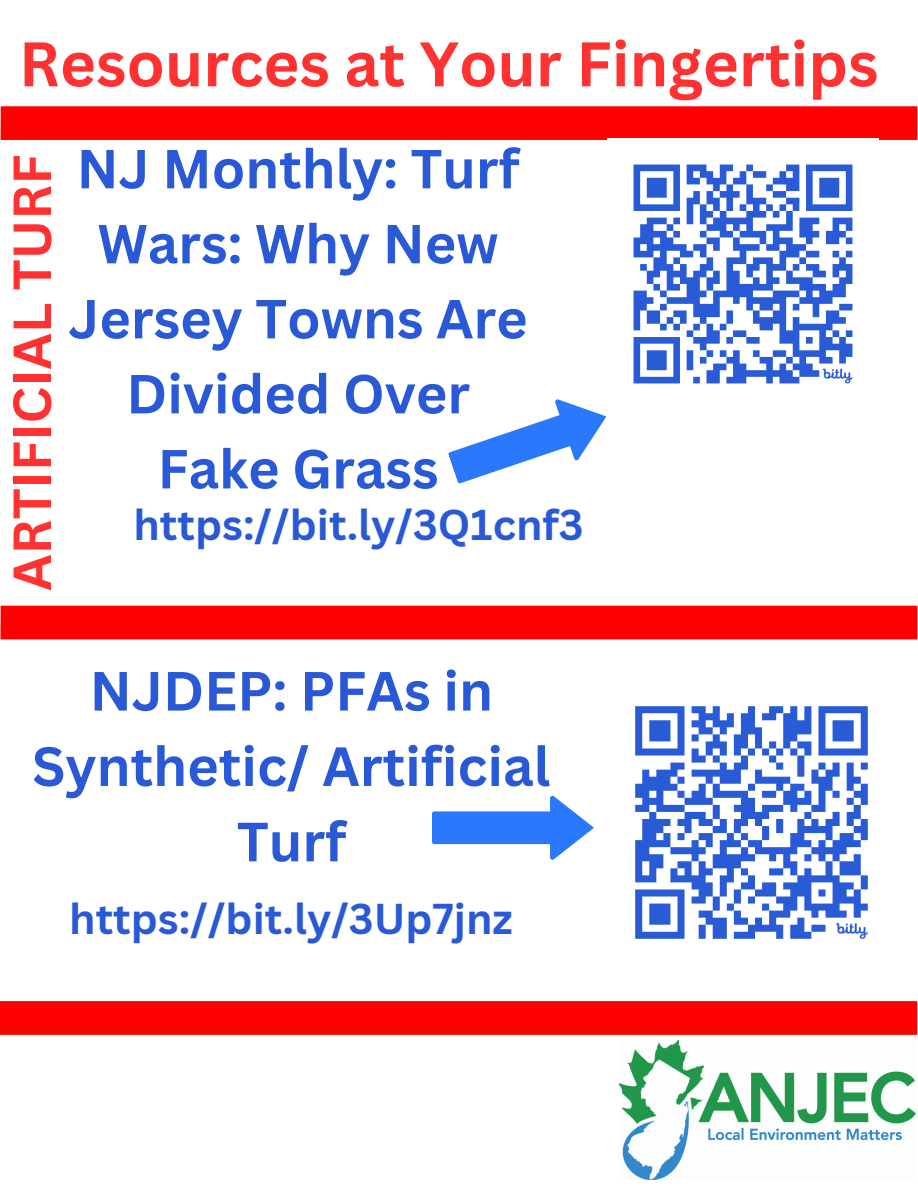
<style>
.page{position:relative;width:918px;height:1188px;background:#fff}
.page>*{position:absolute;margin:0;border:0;box-sizing:border-box;transform-origin:0 0}
.t1{font:700 61.5px "Canva Sans";color:#ff3131}
.t2{font:700 54px/75.3px "Canva Sans";color:#2959d6;text-align:center}
.t3{font:700 53.7px/75px "Canva Sans";color:#2959d6;text-align:center}
.t4{font:700 52.5px "Canva Sans";color:#ff3131}
.t5{font:700 42px "Canva Sans";color:#2959d6}
</style>
<div class="page">
<svg style="left:448px;top:399px;width:158px;height:85px"></svg>
<div style="left:1px;top:106px;width:916px;height:34px;background:#f00"></div>
<img style="left:607px;top:138px;width:271px;height:246px">
<div style="left:0;top:606px;width:917px;height:33px;background:#f00"></div>
<div style="left:0;top:1001px;width:917px;height:34px;background:#f00"></div>
<img style="left:619px;top:1040px;width:296px;height:140px">
<img style="left:635px;top:706px;width:233px;height:233px">
<svg style="left:432px;top:796px;width:162px;height:64px"></svg>
<p class="t1" style="left:19px;top:21px;width:861px">Resources at Your Fingertips</p>
<h3 class="t4" style="left:-5px;top:591px;width:438px;rotate:-90deg">ARTIFICIAL TURF</h3>
<h1 class="t3" style="left:68px;top:130px;width:461px">NJ Monthly: Turf<br>Wars: Why New<br>Jersey Towns Are<br>Divided Over<br>Fake Grass</h1>
<p class="t5" style="left:133px;top:495px;width:452px">https://bit.ly/3Q1cnf3</p>
<p class="t2" style="left:32px;top:652px;width:520px">NJDEP: PFAs in<br>Synthetic/ Artificial<br>Turf</p>
<h3 class="t5" style="left:69px;top:890px;width:445px">https://bit.ly/3Up7jnz</h3>
</div>
